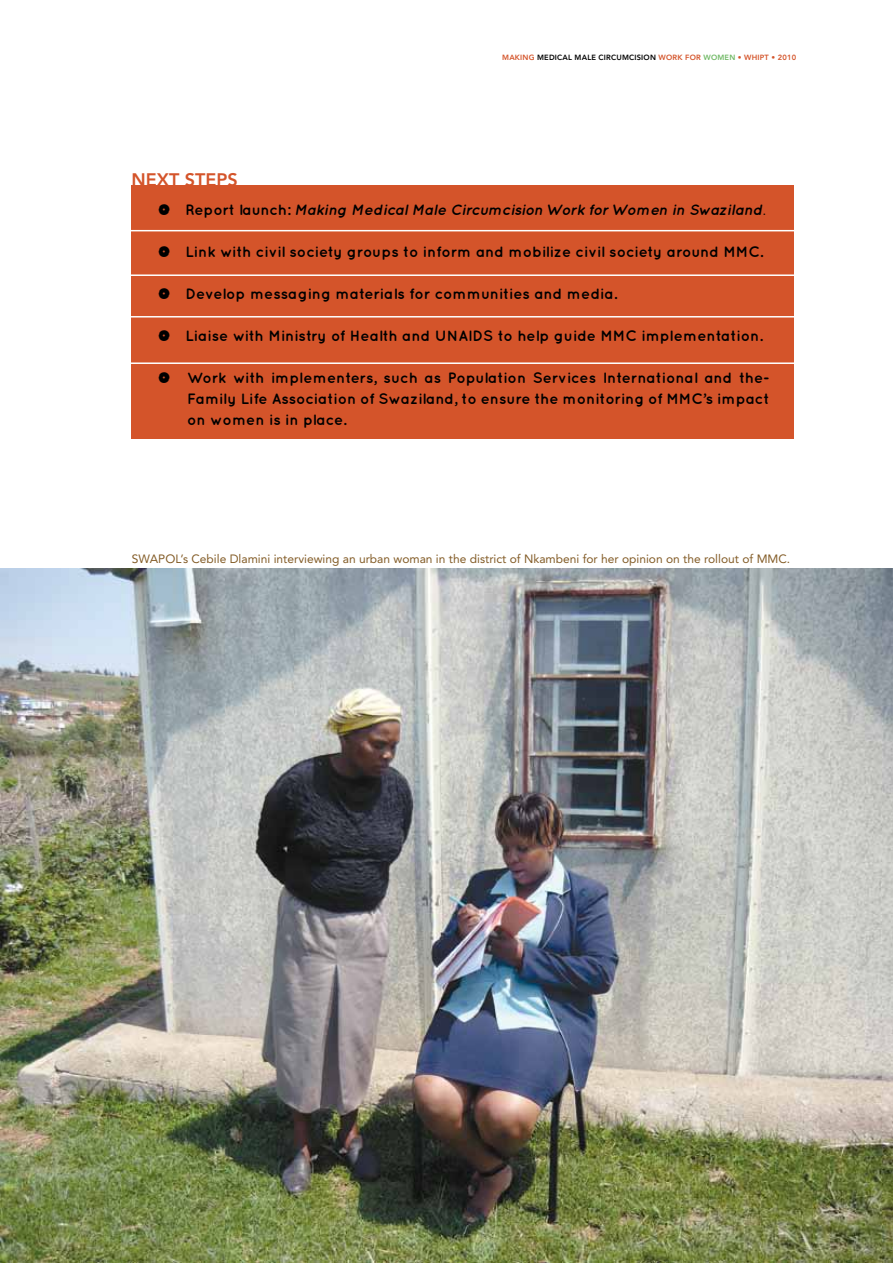
<style>
.page{position:relative;width:893px;height:1263px;background:#fff}
.page>*{position:absolute;margin:0;border:0;box-sizing:border-box;transform-origin:0 0}
.t1{font:800 18px "Avenir";color:#d4542a}
.t2{font:700 15px/21px "Quicksand";color:#000;text-align:justify}
.t3{font:italic 700 15px "Quicksand";letter-spacing:-.01em;color:#000}
.t4{font:12px "Avenir";color:#835c27}
.t5{font:800 7.5px "Avenir";letter-spacing:.025em;color:#d4542a}
.s1{color:#000}
.s2{color:#70b965}
.s3{font-family:"Backspacer Round";font-weight:400;font-style:normal;font-size:13.5px}
.s4{font-style:normal}
.s5{font-family:"Backspacer Round";font-weight:400;font-size:13.5px}
</style>
<div class="page">
<div style="left:132px;top:186px;width:662px;height:253px;background:#d4542a"></div>
<hr style="left:126px;top:316px;width:674px;height:1px;background:#fff">
<hr style="left:126px;top:274px;width:674px;height:2px;background:#fff">
<hr style="left:126px;top:230px;width:674px;height:1px;background:#fff">
<hr style="left:126px;top:362px;width:674px;height:2px;background:#fff">
<img style="left:0;top:569px;width:892px;height:694px">
<p class="t5" style="left:502px;top:53px;width:295px">MAKING <span class="s1">MEDICAL MALE CIRCUMCISION</span> WORK FOR <span class="s2">WOMEN</span> • WHIPT • 2010</p>
<p class="t1" style="left:132px;top:169px;width:108px">NEXT STEPS</p>
<p class="t3" style="left:159px;top:200px;width:609px"><span class="s3">•</span> <span class="s4">Report launch:</span> Making Medical Male Circumcision Work for Women in Swaziland.</p>
<p class="t2" style="left:159px;top:240px;width:606px"><span class="s5">•</span> Link with civil society groups to inform and mobilize civil society around MMC.</p>
<p class="t2" style="left:159px;top:282px;width:460px"><span class="s5">•</span> Develop messaging materials for communities and media.</p>
<p class="t2" style="left:159px;top:324px;width:606px"><span class="s5">•</span> Liaise with Ministry of Health and UNAIDS to help guide MMC implementation.</p>
<p class="t2" style="left:187px;top:366px;width:584px;text-indent:-28px"><span class="s5">•</span> Work with implementers, such as Population Services International and the-Family Life Association of Swaziland, to ensure the monitoring of MMC’s impact on women is in place.</p>
<p class="t4" style="left:132px;top:551px;width:660px">SWAPOL’s Cebile Dlamini interviewing an urban woman in the district of Nkambeni for her opinion on the rollout of MMC.</p>
</div>
